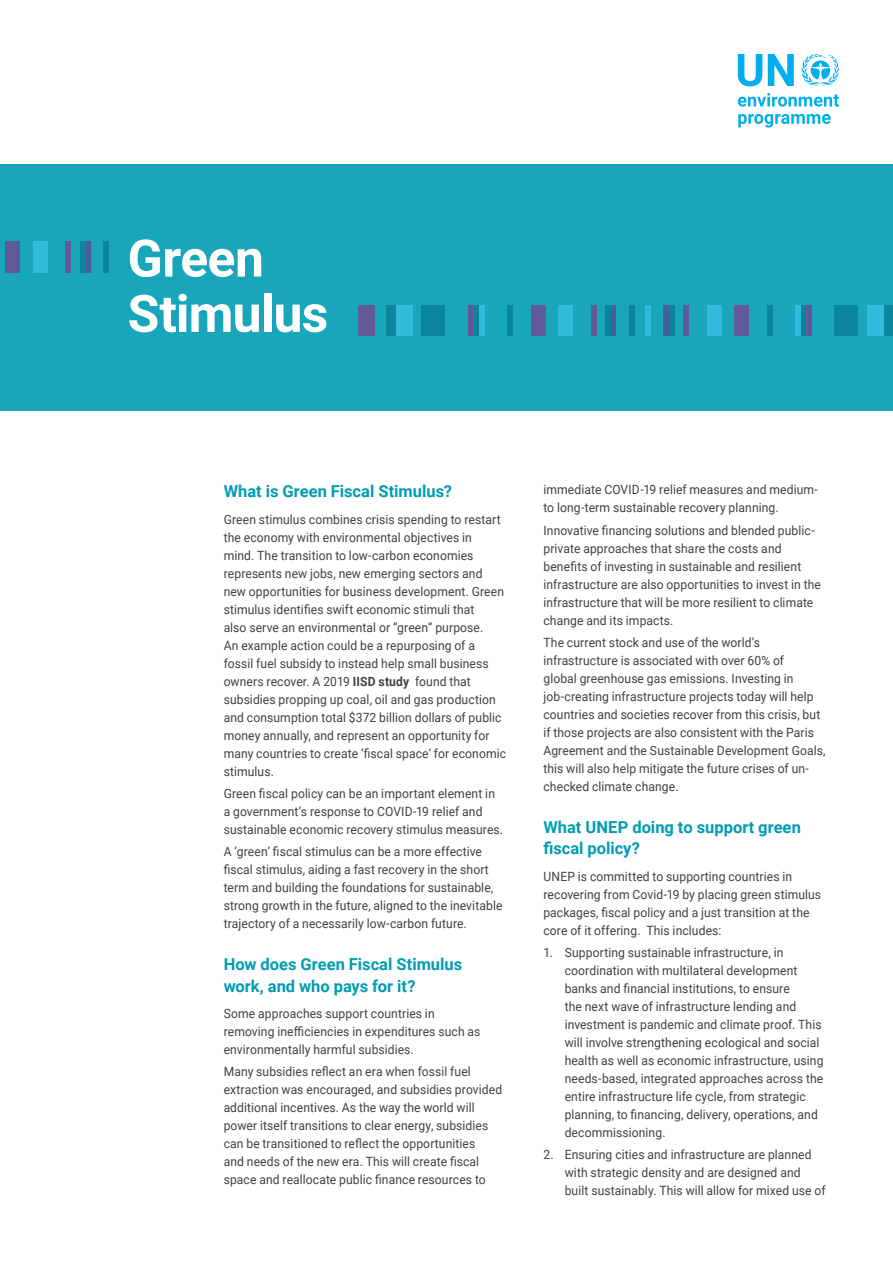
<style>
.page{position:relative;width:893px;height:1263px;background:#fff}
.page>*{position:absolute;margin:0;border:0;box-sizing:border-box;transform-origin:0 0}
.t1{font:700 51.75px/55.3px "Roboto";letter-spacing:-.015em;color:#fff}
.t2{font:700 16.5px/21px "Roboto";color:#009cb3}
.t3{font:12.75px/18px "Roboto";letter-spacing:.01em;color:#414042;scale:.95 1}
.s1{font-weight:700}
</style>
<div class="page">
<svg style="left:801px;top:54px;width:38px;height:32px"></svg>
<svg style="left:738px;top:54px;width:24px;height:32px"></svg>
<svg style="left:768px;top:54px;width:26px;height:32px"></svg>
<svg style="left:738px;top:93px;width:101px;height:14px"></svg>
<svg style="left:738px;top:114px;width:93px;height:14px"></svg>
<div style="left:0;top:165px;width:893px;height:246px;background:#1aa6ba"></div>
<div style="left:6px;top:241px;width:14px;height:32px;background:#625999"></div>
<div style="left:85px;top:241px;width:6px;height:32px;background:#485d9a"></div>
<div style="left:66px;top:241px;width:5px;height:32px;background:#625999"></div>
<div style="left:80px;top:241px;width:5px;height:32px;background:#0a859d"></div>
<div style="left:104px;top:241px;width:5px;height:32px;background:#0a859d"></div>
<div style="left:33px;top:241px;width:14px;height:32px;background:#33badd"></div>
<div style="left:358px;top:305px;width:16px;height:31px;background:#625999"></div>
<div style="left:531px;top:305px;width:14px;height:31px;background:#625999"></div>
<div style="left:611px;top:305px;width:5px;height:31px;background:#485d9a"></div>
<div style="left:591px;top:305px;width:5px;height:31px;background:#625999"></div>
<div style="left:468px;top:305px;width:6px;height:31px;background:#625999"></div>
<div style="left:386px;top:305px;width:10px;height:31px;background:#0a859d"></div>
<div style="left:605px;top:305px;width:6px;height:31px;background:#0a859d"></div>
<div style="left:507px;top:305px;width:5px;height:31px;background:#0a859d"></div>
<div style="left:629px;top:305px;width:5px;height:31px;background:#0a859d"></div>
<div style="left:421px;top:305px;width:24px;height:31px;background:#0a859d"></div>
<div style="left:474px;top:305px;width:5px;height:31px;background:#0a859d"></div>
<div style="left:479px;top:305px;width:5px;height:31px;background:#33badd"></div>
<div style="left:396px;top:305px;width:16px;height:31px;background:#33badd"></div>
<div style="left:558px;top:305px;width:15px;height:31px;background:#33badd"></div>
<div style="left:734px;top:305px;width:14px;height:31px;background:#625999"></div>
<div style="left:664px;top:305px;width:5px;height:31px;background:#485d9a"></div>
<div style="left:683px;top:305px;width:6px;height:31px;background:#625999"></div>
<div style="left:806px;top:305px;width:5px;height:31px;background:#625999"></div>
<div style="left:883px;top:305px;width:10px;height:31px;background:#0a859d"></div>
<div style="left:669px;top:305px;width:5px;height:31px;background:#0a859d"></div>
<div style="left:767px;top:305px;width:6px;height:31px;background:#0a859d"></div>
<div style="left:645px;top:305px;width:6px;height:31px;background:#33badd"></div>
<div style="left:834px;top:305px;width:24px;height:31px;background:#0a859d"></div>
<div style="left:801px;top:305px;width:5px;height:31px;background:#0a859d"></div>
<div style="left:795px;top:305px;width:6px;height:31px;background:#33badd"></div>
<div style="left:867px;top:305px;width:16px;height:31px;background:#33badd"></div>
<div style="left:707px;top:305px;width:14px;height:31px;background:#33badd"></div>
<h1 class="t1" style="left:128px;top:229px;width:202px">Green<br>Stimulus</h1>
<p class="t2" style="left:224px;top:480px;width:230px">What is Green Fiscal Stimulus?</p>
<p class="t3" style="left:224px;top:510px;width:299px">Green stimulus combines crisis spending to restart the economy with environmental objectives in<br>mind. The transition to low-carbon economies represents new jobs, new emerging sectors and new opportunities for business development. Green stimulus identifies swift economic stimuli that<br>also serve an environmental or “green” purpose.<br>An example action could be a repurposing of a fossil fuel subsidy to instead help small business owners recover. A 2019 <span class="s1">IISD study</span> found that subsidies propping up coal, oil and gas production and consumption total $372 billion dollars of public money annually, and represent an opportunity for many countries to create ‘fiscal space’ for economic stimulus.</p>
<p class="t3" style="left:224px;top:784px;width:296px">Green fiscal policy can be an important element in a government’s response to COVID-19 relief and sustainable economic recovery stimulus measures.</p>
<p class="t3" style="left:224px;top:842px;width:295px">A ‘green’ fiscal stimulus can be a more effective fiscal stimulus, aiding a fast recovery in the short term and building the foundations for sustainable, strong growth in the future, aligned to the inevitable trajectory of a necessarily low-carbon future.</p>
<p class="t2" style="left:224px;top:953px;width:240px">How does Green Fiscal Stimulus work, and who pays for it?</p>
<p class="t3" style="left:224px;top:1004px;width:272px">Some approaches support countries in removing inefficiencies in expenditures such as environmentally harmful subsidies.</p>
<p class="t3" style="left:224px;top:1062px;width:295px">Many subsidies reflect an era when fossil fuel extraction was encouraged, and subsidies provided additional incentives. As the way the world will power itself transitions to clear energy, subsidies can be transitioned to reflect the opportunities<br>and needs of the new era. This will create fiscal space and reallocate public finance resources to</p>
<p class="t3" style="left:543px;top:480px;width:290px">immediate COVID-19 relief measures and medium&shy;to long-term sustainable recovery planning.</p>
<p class="t3" style="left:543px;top:521px;width:294px">Innovative financing solutions and blended public&shy;private approaches that share the costs and benefits of investing in sustainable and resilient infrastructure are also opportunities to invest in the infrastructure that will be more resilient to climate change and its impacts.</p>
<p class="t3" style="left:543px;top:633px;width:298px">The current stock and use of the world’s infrastructure is associated with over 60% of<br>global greenhouse gas emissions. Investing in job-creating infrastructure projects today will help countries and societies recover from this crisis, but if those projects are also consistent with the Paris Agreement and the Sustainable Development Goals, this will also help mitigate the future crises of un&shy;checked climate change.</p>
<p class="t2" style="left:543px;top:816px;width:259px">What UNEP doing to support green fiscal policy?</p>
<p class="t3" style="left:543px;top:867px;width:294px">UNEP is committed to supporting countries in recovering from Covid-19 by placing green stimulus packages, fiscal policy and a just transition at the core of it offering. This includes:</p>
<p class="t3" style="left:565px;top:943px;width:274px;text-indent:-21px">1. Supporting sustainable infrastructure, in coordination with multilateral development banks and financial institutions, to ensure<br>the next wave of infrastructure lending and investment is pandemic and climate proof. This will involve strengthening ecological and social health as well as economic infrastructure, using needs-based, integrated approaches across the entire infrastructure life cycle, from strategic planning, to financing, delivery, operations, and decommissioning.</p>
<p class="t3" style="left:565px;top:1145px;width:276px;text-indent:-21px">2. Ensuring cities and infrastructure are planned with strategic density and are designed and built sustainably. This will allow for mixed use of</p>
</div>
